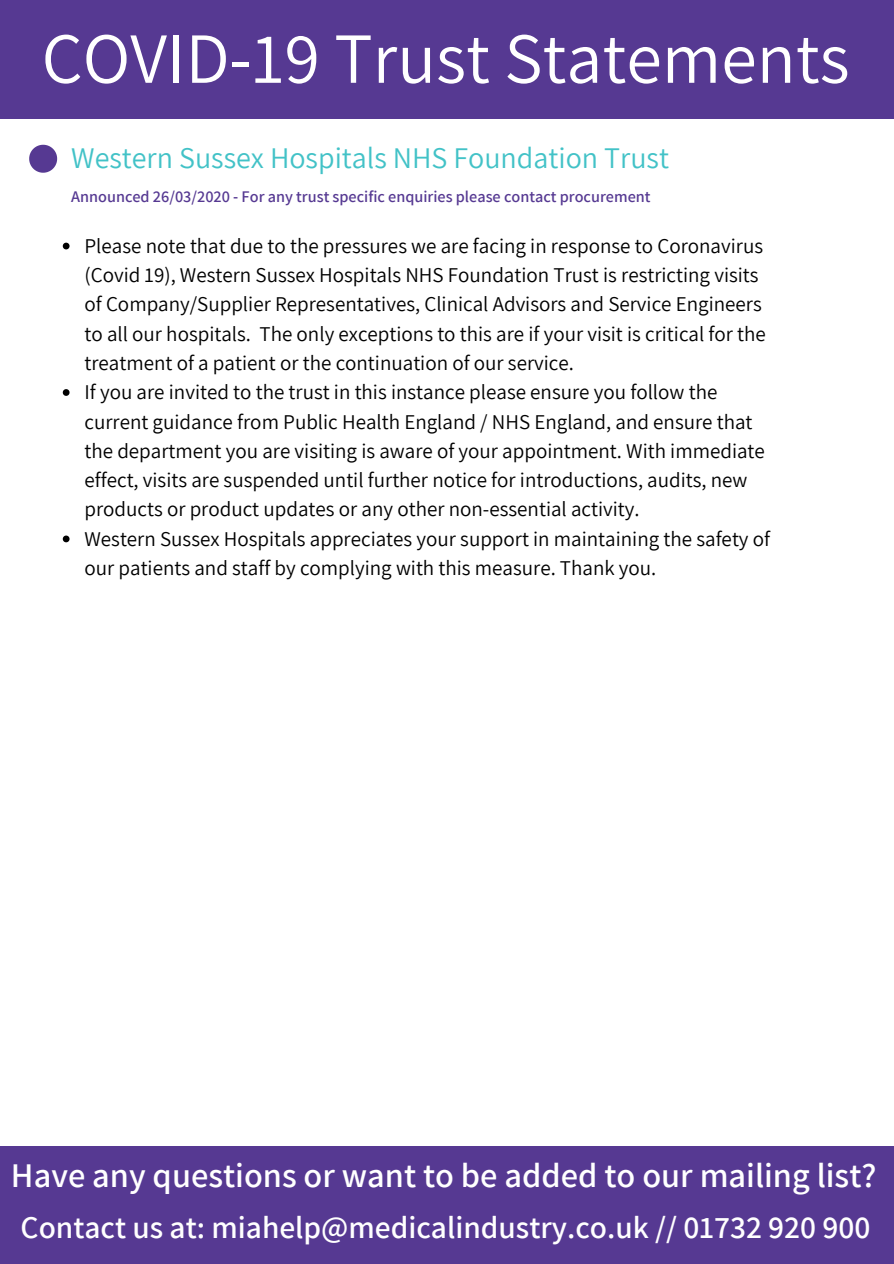
<style>
.page{position:relative;width:894px;height:1264px;background:#fff}
.page>*{position:absolute;margin:0;border:0;box-sizing:border-box;transform-origin:0 0}
.t1{font:72px "Assistant";color:#fff}
.t2{font:600 34.5px "Assistant";color:#fff}
.t3{font:600 31.5px "Assistant";color:#fff}
.t4{font:30px "Assistant";color:#42c2c7}
.t5{font:21px/29.2px "Assistant";color:#000}
.t6{font:600 16.2px "Assistant";color:#563992}
</style>
<div class="page">
<div style="left:0;top:1146px;width:893px;height:117px;background:#563992"></div>
<div style="left:0;top:0;width:893px;height:118px;background:#563992"></div>
<svg style="left:29px;top:145px;width:28px;height:28px"></svg>
<svg style="left:63px;top:243px;width:6px;height:6px"></svg>
<svg style="left:63px;top:389px;width:6px;height:7px"></svg>
<svg style="left:63px;top:535px;width:6px;height:7px"></svg>
<h1 class="t1" style="left:42px;top:9px;width:809px">COVID-19 Trust Statements</h1>
<h3 class="t4" style="left:71px;top:137px;width:599px">Western Sussex Hospitals NHS Foundation Trust</h3>
<p class="t6" style="left:71px;top:185px;width:580px">Announced 26/03/2020 - For any trust specific enquiries please contact procurement</p>
<p class="t5" style="left:84px;top:230px;width:687px">Please note that due to the pressures we are facing in response to Coronavirus (Covid 19), Western Sussex Hospitals NHS Foundation Trust is restricting visits of Company/Supplier Representatives, Clinical Advisors and Service Engineers to all our hospitals. The only exceptions to this are if your visit is critical for the treatment of a patient or the continuation of our service.<br>If you are invited to the trust in this instance please ensure you follow the current guidance from Public Health England / NHS England, and ensure that the department you are visiting is aware of your appointment. With immediate effect, visits are suspended until further notice for introductions, audits, new products or product updates or any other non-essential activity.<br>Western Sussex Hospitals appreciates your support in maintaining the safety of our patients and staff by complying with this measure. Thank you.</p>
<h2 class="t2" style="left:11px;top:1151px;width:866px">Have any questions or want to be added to our mailing list?</h2>
<h3 class="t3" style="left:21px;top:1206px;width:851px">Contact us at: miahelp@medicalindustry.co.uk // 01732 920 900</h3>
</div>
